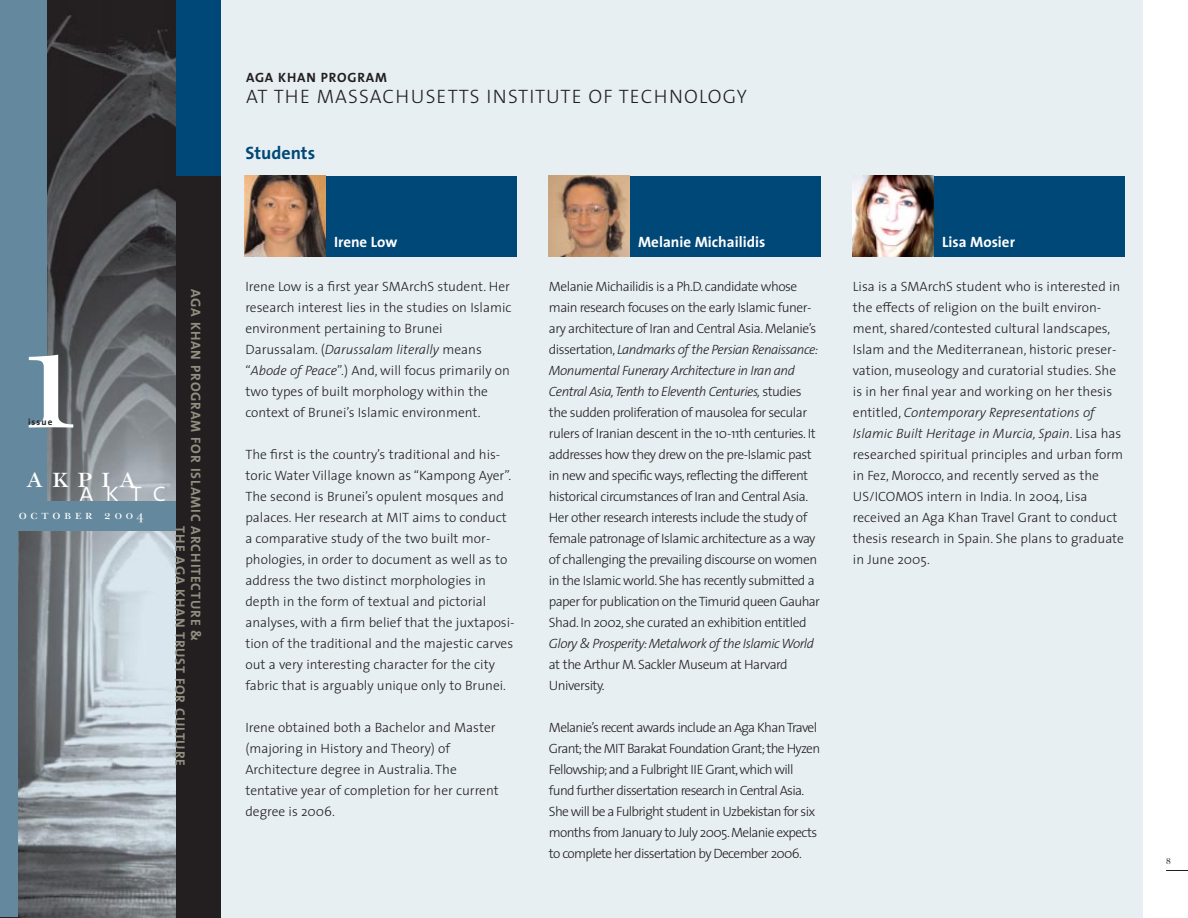
<style>
.page{position:relative;width:1188px;height:918px;background:#fff}
.page>*{position:absolute;margin:0;border:0;box-sizing:border-box;transform-origin:0 0}
.t1{font:160.35px "New Baskerville SC";color:#fff}
.t2{font:30.45px "New Baskerville SC";letter-spacing:.28em;color:#fff}
.t3{font:27.3px "The Sans Light Caps";color:#fff}
.t4{font:19.5px "The Sans Light Caps";letter-spacing:.06em;color:#231f20}
.t5{font:700 18px "The Sans";color:#004877}
.t6{font:700 15px "The Sans";color:#fff}
.t7{font:700 13.65px/15.6px "The Sans";letter-spacing:.06em;color:#909081}
.t8{font:300 13.5px/21px "The Sans";letter-spacing:-.015em;color:#231f20}
.t9{font:300 13.5px/21px "The Sans";letter-spacing:-.035em;color:#231f20}
.t10{font:300 13.5px/21px "The Sans";letter-spacing:-.05em;color:#231f20}
.t11{font:italic 300 13.5px "The Sans";letter-spacing:-.035em;color:#231f20}
.t12{font:700 13.5px "The Sans";letter-spacing:.06em;color:#231f20}
.t13{font:13.2px "New Baskerville SC";letter-spacing:.28em;color:#fff}
.t14{font:700 9.15px "The Sans";letter-spacing:.12em;color:#231f20}
.t15{font:9px "New Baskerville";color:#231f20}
.s1{font-style:italic}
</style>
<div class="page">
<div style="left:147px;top:0;width:967px;height:918px;background:#231f20"></div>
<div style="left:147px;top:0;width:98px;height:176px;background:#004877"></div>
<div style="left:221px;top:0;width:922px;height:918px;background:#e7eff3"></div>
<img style="left:0;top:0;width:176px;height:918px">
<div style="left:0;top:501px;width:175px;height:30px;background:#64889d"></div>
<div style="left:0;top:0;width:46px;height:528px;background:#64889d"></div>
<div style="left:0;top:0;width:18px;height:917px;background:#64889d"></div>
<svg style="left:1166px;top:870px;width:22px;height:1px"></svg>
<div style="left:245px;top:176px;width:272px;height:81px;background:#004877"></div>
<img style="left:245px;top:176px;width:81px;height:81px">
<div style="left:549px;top:176px;width:272px;height:81px;background:#004877"></div>
<img style="left:549px;top:176px;width:81px;height:81px">
<div style="left:853px;top:176px;width:271px;height:81px;background:#004877"></div>
<img style="left:853px;top:176px;width:81px;height:81px">
<h1 class="t1" style="left:6px;top:320px;width:91px">1</h1>
<p class="t14" style="left:28px;top:418px;width:26px">issue</p>
<h2 class="t2" style="left:26px;top:466px;width:112px">akpia</h2>
<h3 class="t3" style="left:79px;top:476px;width:88px">aktc</h3>
<p class="t13" style="left:19px;top:510px;width:127px">october 2004</p>
<p class="t7" style="left:202px;top:526px;width:241px;text-indent:-237px;rotate:90deg">AGA KHAN PROGRAM FOR ISLAMIC ARCHITECTURE &amp;<br>THE AGA KHAN TRUST FOR CULTURE</p>
<p class="t12" style="left:246px;top:73px;width:143px">AGA KHAN PROGRAM</p>
<h3 class="t4" style="left:246px;top:85px;width:503px">AT THE MASSACHUSETTS INSTITUTE OF TECHNOLOGY</h3>
<h3 class="t5" style="left:245px;top:146px;width:71px">Students</h3>
<p class="t6" style="left:334px;top:236px;width:65px">Irene Low</p>
<p class="t6" style="left:638px;top:236px;width:129px">Melanie Michailidis</p>
<p class="t6" style="left:942px;top:236px;width:74px">Lisa Mosier</p>
<p class="t8" style="left:245px;top:277px;width:268px">Irene Low is a first year SMArchS student. Her research interest lies in the studies on Islamic environment pertaining to Brunei Darussalam. (<span class="s1">Darussalam literally</span> means “<span class="s1">Abode of Peace</span>”.) And, will focus primarily on two types of built morphology within the context of Brunei’s Islamic environment.</p>
<p class="t8" style="left:245px;top:445px;width:271px">The first is the country’s traditional and his&shy;toric Water Village known as “Kampong Ayer”.<br>The second is Brunei’s opulent mosques and palaces. Her research at MIT aims to conduct a comparative study of the two built mor&shy;phologies, in order to document as well as to address the two distinct morphologies in depth in the form of textual and pictorial analyses, with a firm belief that the juxtaposi&shy;tion of the traditional and the majestic carves out a very interesting character for the city fabric that is arguably unique only to Brunei.</p>
<p class="t8" style="left:245px;top:718px;width:255px">Irene obtained both a Bachelor and Master (majoring in History and Theory) of Architecture degree in Australia. The tentative year of completion for her current degree is 2006.</p>
<p class="t9" style="left:549px;top:277px;width:273px">Melanie Michailidis is a Ph.D. candidate whose main research focuses on the early Islamic funer&shy;ary architecture of Iran and Central Asia. Melanie’s dissertation, <span class="s1">Landmarks of the Persian Renaissance:<br>Monumental Funerary Architecture in Iran and Central Asia,Tenth to Eleventh Centuries,</span> studies the sudden proliferation of mausolea for secular rulers of Iranian descent in the 10-11th centuries. It addresses how they drew on the pre-Islamic past in new and specific ways, reflecting the di≠erent historical circumstances of Iran and Central Asia.<br>Her other research interests include the study of female patronage of Islamic architecture as a way of challenging the prevailing discourse on women in the Islamic world. She has recently submitted a paper for publication on the Timurid queen Gauhar Shad. In 2002, she curated an exhibition entitled</p>
<p class="t11" style="left:549px;top:638px;width:267px">Glory &amp; Prosperity: Metalwork of the Islamic World</p>
<p class="t9" style="left:549px;top:655px;width:240px">at the Arthur M. Sackler Museum at Harvard<br>University.</p>
<p class="t10" style="left:549px;top:718px;width:273px">Melanie’s recent awards include an Aga Khan Travel Grant; the MIT Barakat Foundation Grant; the Hyzen Fellowship;and a Fulbright IIE Grant,which will fund further dissertation research in Central Asia.<br>She will be a Fulbright student in Uzbekistan for six months from January to July 2005.Melanie expects to complete her dissertation by December 2006.</p>
<p class="t8" style="left:853px;top:277px;width:273px">Lisa is a SMArchS student who is interested in the e≠ects of religion on the built environ&shy;ment, shared/contested cultural landscapes, Islam and the Mediterranean, historic preser&shy;vation, museology and curatorial studies. She is in her final year and working on her thesis entitled, <span class="s1">Contemporary Representations of Islamic Built Heritage in Murcia, Spain</span>. Lisa has researched spiritual principles and urban form in Fez, Morocco, and recently served as the US/ICOMOS intern in India. In 2004, Lisa received an Aga Khan Travel Grant to conduct thesis research in Spain. She plans to graduate in June 2005.</p>
<p class="t15" style="left:1166px;top:858px;width:6px">8</p>
</div>
